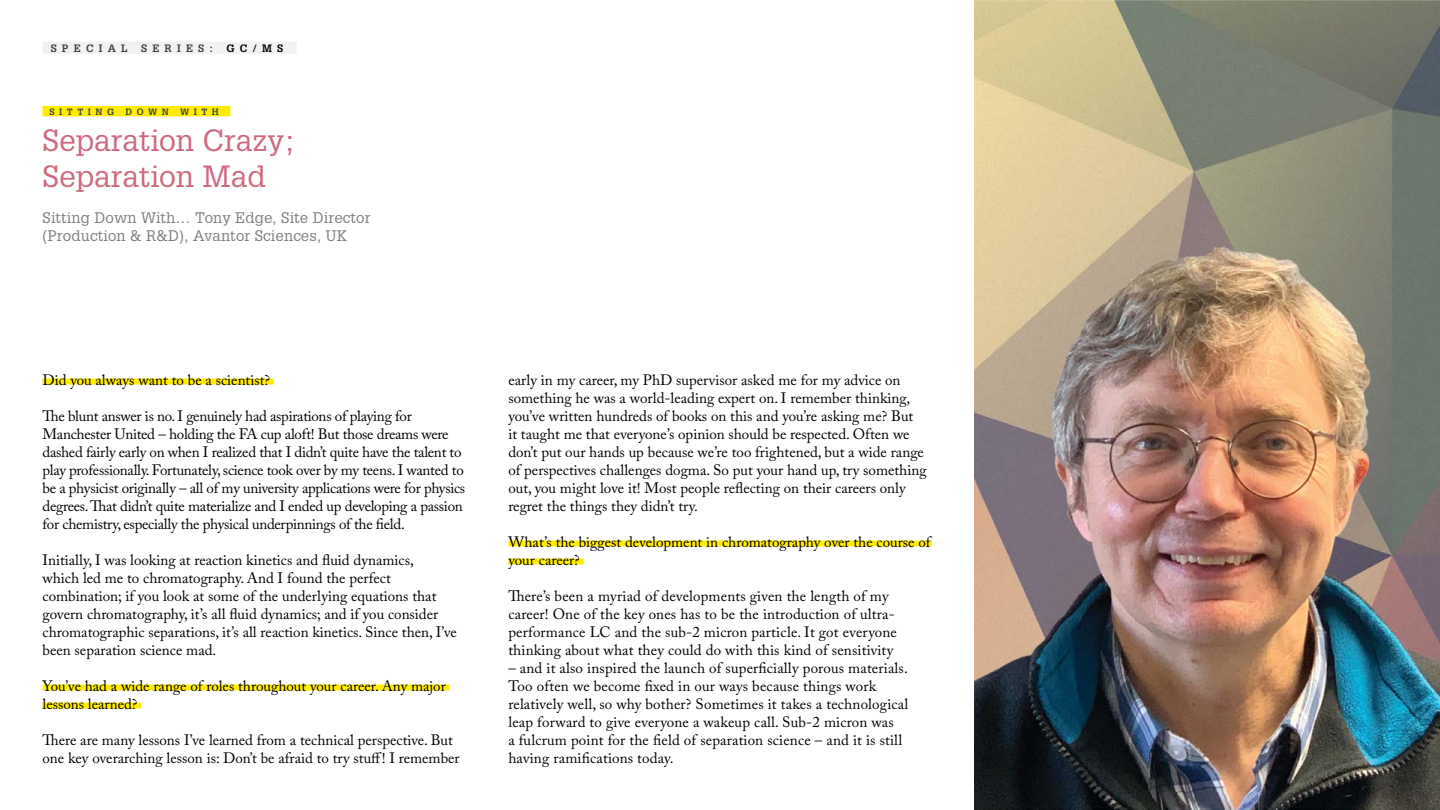
<style>
.page{position:relative;width:1440px;height:810px;background:#fff}
.page>*{position:absolute;margin:0;border:0;box-sizing:border-box;transform-origin:0 0}
.t1{font:30px/36px "Glypha LT Std";color:#cf697d}
.t2{font:15px/18px "Adobe Caslon Pro";color:#000}
.t3{font:15px/18px "Adobe Caslon Pro";letter-spacing:-.02em;color:#000}
.t4{font:15px/18px "Glypha LT Std";letter-spacing:.01em;color:#808080}
.t5{font:700 10.5px "Glypha LT Std";letter-spacing:.5em;color:#404040}
.t6{font:700 10.5px "Glypha LT Std";color:#000}
.t7{font:700 9px "Glypha LT Std";letter-spacing:.5em;color:#404040}
</style>
<div class="page">
<img style="left:974px;top:0;width:466px;height:810px">
<div style="left:43px;top:106px;width:187px;height:10px;background:#ffed00"></div>
<div style="left:43px;top:379px;width:231px;height:6px;background:#ffed00"></div>
<div style="left:43px;top:685px;width:407px;height:6px;background:#ffed00"></div>
<div style="left:43px;top:703px;width:98px;height:6px;background:#ffed00"></div>
<div style="left:508px;top:541px;width:424px;height:6px;background:#ffed00"></div>
<div style="left:508px;top:559px;width:76px;height:6px;background:#ffed00"></div>
<div style="left:43px;top:42px;width:254px;height:12px;background:#f2f2f2"></div>
<p class="t5" style="left:51px;top:41px;width:79px">SPECIAL</p>
<p class="t5" style="left:141px;top:41px;width:73px">SERIES:</p>
<p class="t6" style="left:226px;top:41px;width:58px">GC/MS</p>
<p class="t7" style="left:50px;top:106px;width:66px">SITTING</p>
<p class="t7" style="left:126px;top:106px;width:45px">DOWN</p>
<p class="t7" style="left:180px;top:106px;width:40px">WITH</p>
<h1 class="t1" style="left:43px;top:121px;width:255px">Separation Crazy;<br>Separation Mad</h1>
<p class="t4" style="left:43px;top:208px;width:330px">Sitting Down With… Tony Edge, Site Director (Production &amp; R&amp;D), Avantor Sciences, UK</p>
<p class="t2" style="left:43px;top:370px;width:229px">Did you always want to be a scientist?</p>
<p class="t3" style="left:43px;top:406px;width:424px">The blunt answer is no. I genuinely had aspirations of playing for Manchester United – holding the FA cup aloft! But those dreams were dashed fairly early on when I realized that I didn’t quite have the talent to play professionally. Fortunately, science took over by my teens. I wanted to be a physicist originally – all of my university applications were for physics degrees. That didn’t quite materialize and I ended up developing a passion for chemistry, especially the physical underpinnings of the field.</p>
<p class="t2" style="left:43px;top:550px;width:416px">Initially, I was looking at reaction kinetics and fluid dynamics,<br>which led me to chromatography. And I found the perfect combination; if you look at some of the underlying equations that govern chromatography, it’s all fluid dynamics; and if you consider chromatographic separations, it’s all reaction kinetics. Since then, I’ve been separation science mad.</p>
<p class="t2" style="left:43px;top:676px;width:405px">You’ve had a wide range of roles throughout your career. Any major lessons learned?</p>
<p class="t2" style="left:43px;top:730px;width:419px">There are many lessons I’ve learned from a technical perspective. But one key overarching lesson is: Don’t be afraid to try stuff! I remember</p>
<p class="t2" style="left:508px;top:370px;width:420px">early in my career, my PhD supervisor asked me for my advice on something he was a world-leading expert on. I remember thinking, you’ve written hundreds of books on this and you’re asking me? But<br>it taught me that everyone’s opinion should be respected. Often we don’t put our hands up because we’re too frightened, but a wide range of perspectives challenges dogma. So put your hand up, try something out, you might love it! Most people reflecting on their careers only regret the things they didn’t try.</p>
<p class="t2" style="left:508px;top:532px;width:424px">What’s the biggest development in chromatography over the course of your career?</p>
<p class="t2" style="left:508px;top:586px;width:390px">There’s been a myriad of developments given the length of my career! One of the key ones has to be the introduction of ultra&shy;performance LC and the sub-2 micron particle. It got everyone thinking about what they could do with this kind of sensitivity</p>
<p class="t2" style="left:508px;top:658px;width:402px">– and it also inspired the launch of superficially porous materials.<br>Too often we become fixed in our ways because things work relatively well, so why bother? Sometimes it takes a technological leap forward to give everyone a wakeup call. Sub-2 micron was<br>a fulcrum point for the field of separation science – and it is still having ramifications today.</p>
</div>
